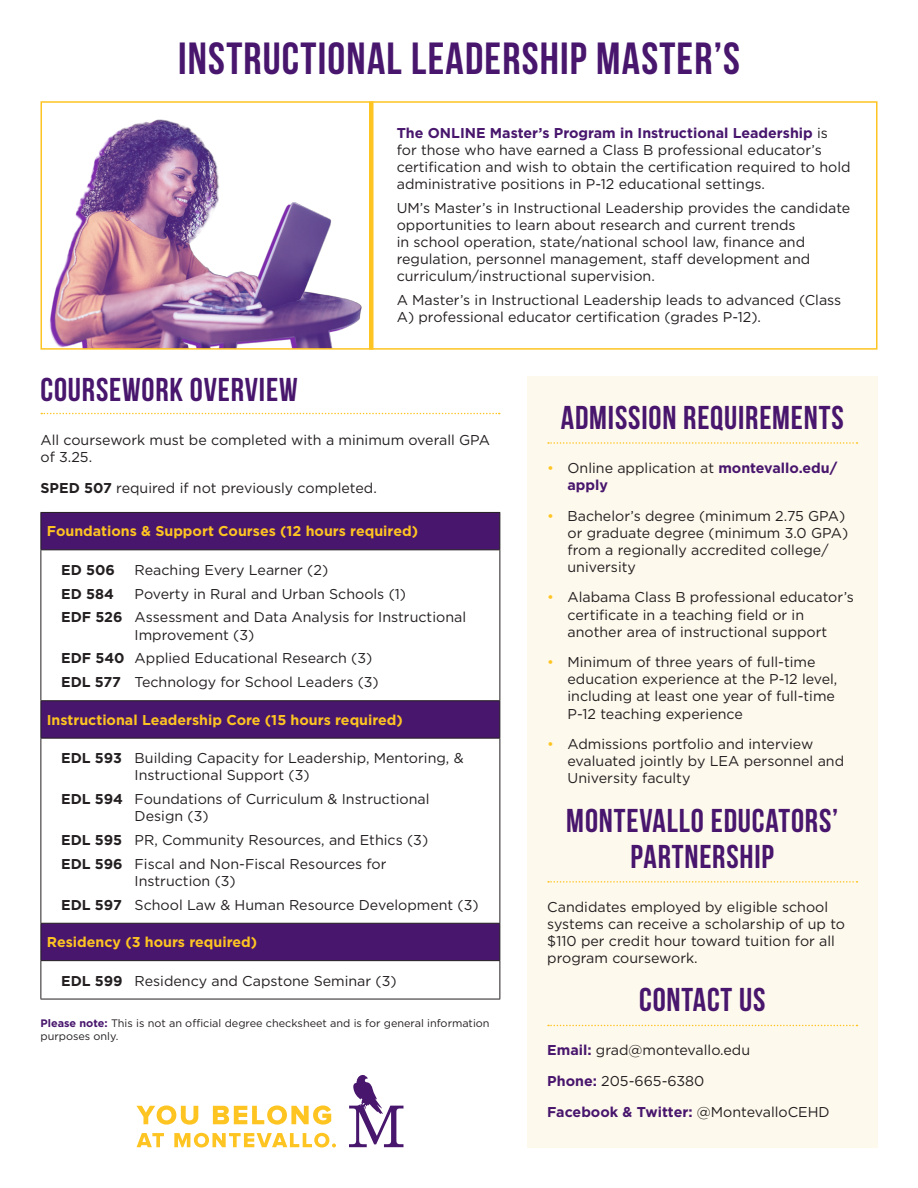
<style>
.page{position:relative;width:918px;height:1188px;background:#fff}
.page>*{position:absolute;margin:0;border:0;box-sizing:border-box;transform-origin:0 0}
.t1{font:700 45px "Bebas Neue";letter-spacing:.025em;color:#48166d}
.t2{font:700 33px/36px "Bebas Neue";letter-spacing:.025em;color:#48166d;text-align:center}
.t3{font:14.25px/17.1px "Gotham";color:#231f20}
.t4{font:700 14.25px "Gotham";color:#fec422}
.t5{font:700 14.25px/17.1px "Gotham";color:#48166d}
.t6{font:700 14.25px "Gotham";color:#231f20}
.t7{font:10.8px/13px "Gotham";color:#231f20}
.s1{font-weight:700;color:#48166d}
.s2{font-weight:700}
.s3{font-weight:400;color:#fec422}
.s4{font-weight:400;color:#231f20}
.s5{color:#fec422}
</style>
<div class="page">
<div style="left:527px;top:376px;width:351px;height:772px;background:#fef9ed"></div>
<svg style="left:548px;top:442px;width:309px;height:2px"></svg>
<svg style="left:548px;top:881px;width:309px;height:2px"></svg>
<svg style="left:548px;top:1025px;width:309px;height:1px"></svg>
<svg style="left:41px;top:413px;width:459px;height:1px"></svg>
<svg style="left:41px;top:513px;width:459px;height:447px"></svg>
<hr style="left:40px;top:512px;width:460px;height:1px;background:#231f20">
<hr style="left:40px;top:513px;width:1px;height:36px;background:#231f20">
<hr style="left:500px;top:513px;width:1px;height:36px;background:#231f20">
<hr style="left:40px;top:549px;width:460px;height:1px;background:#231f20">
<hr style="left:40px;top:550px;width:1px;height:150px;background:#231f20">
<hr style="left:500px;top:550px;width:1px;height:150px;background:#231f20">
<hr style="left:40px;top:700px;width:460px;height:1px;background:#231f20">
<hr style="left:40px;top:701px;width:1px;height:37px;background:#231f20">
<hr style="left:500px;top:701px;width:1px;height:37px;background:#231f20">
<hr style="left:40px;top:738px;width:460px;height:1px;background:#231f20">
<hr style="left:40px;top:739px;width:1px;height:184px;background:#231f20">
<hr style="left:500px;top:739px;width:1px;height:184px;background:#231f20">
<hr style="left:40px;top:923px;width:460px;height:1px;background:#231f20">
<hr style="left:40px;top:924px;width:1px;height:36px;background:#231f20">
<hr style="left:500px;top:924px;width:1px;height:36px;background:#231f20">
<hr style="left:40px;top:960px;width:460px;height:1px;background:#231f20">
<hr style="left:40px;top:961px;width:1px;height:38px;background:#231f20">
<hr style="left:500px;top:961px;width:1px;height:38px;background:#231f20">
<hr style="left:40px;top:999px;width:460px;height:1px;background:#231f20">
<img style="left:50px;top:119px;width:312px;height:228px">
<div style="left:40px;top:101px;width:838px;height:249px;border:2px solid #fec422"></div>
<div style="left:369px;top:101px;width:5px;height:249px;background:#fec422"></div>
<svg style="left:349px;top:1075px;width:55px;height:72px"></svg>
<svg style="left:136px;top:1105px;width:62px;height:20px"></svg>
<svg style="left:213px;top:1105px;width:118px;height:20px"></svg>
<svg style="left:137px;top:1133px;width:27px;height:14px"></svg>
<svg style="left:174px;top:1133px;width:162px;height:14px"></svg>
<h1 class="t1" style="left:178px;top:34px;width:563px">INSTRUCTIONAL LEADERSHIP MASTER’S</h1>
<p class="t3" style="left:397px;top:124px;width:455px"><span class="s1">The ONLINE Master’s Program in Instructional Leadership</span> is for those who have earned a Class B professional educator’s certification and wish to obtain the certification required to hold administrative positions in P-12 educational settings.</p>
<p class="t3" style="left:397px;top:199px;width:455px">UM’s Master’s in Instructional Leadership provides the candidate opportunities to learn about research and current trends<br>in school operation, state/national school law, finance and regulation, personnel management, staff development and curriculum/instructional supervision.</p>
<p class="t3" style="left:397px;top:291px;width:446px">A Master’s in Instructional Leadership leads to advanced (Class<br>A) professional educator certification (grades P-12).</p>
<h2 class="t2" style="left:40px;top:371px;width:259px">COURSEWORK OVERVIEW</h2>
<p class="t3" style="left:40px;top:431px;width:451px">All coursework must be completed with a minimum overall GPA of 3.25.</p>
<p class="t3" style="left:40px;top:479px;width:338px"><span class="s2">SPED 507</span> required if not previously completed.</p>
<p class="t4" style="left:47px;top:523px;width:373px">Foundations &amp; Support Courses (12 hours required)</p>
<p class="t6" style="left:61px;top:561px;width:55px">ED 506</p>
<p class="t3" style="left:135px;top:561px;width:195px">Reaching Every Learner (2)</p>
<p class="t6" style="left:61px;top:585px;width:54px">ED 584</p>
<p class="t3" style="left:135px;top:585px;width:273px">Poverty in Rural and Urban Schools (1)</p>
<p class="t3" style="left:135px;top:609px;width:333px;text-indent:-74px"><span class="s2">EDF 526</span> Assessment and Data Analysis for Instructional<br>Improvement (3)</p>
<p class="t3" style="left:61px;top:650px;width:313px"><span class="s2">EDF 540</span> Applied Educational Research (3)</p>
<p class="t3" style="left:61px;top:673px;width:319px"><span class="s2">EDL 577</span> Technology for School Leaders (3)</p>
<p class="t4" style="left:47px;top:711px;width:358px">Instructional Leadership Core (15 hours required)</p>
<p class="t3" style="left:135px;top:749px;width:330px;text-indent:-74px"><span class="s2">EDL 593</span> Building Capacity for Leadership, Mentoring, &amp;<br>Instructional Support (3)</p>
<p class="t3" style="left:135px;top:790px;width:296px;text-indent:-74px"><span class="s2">EDL 594</span> Foundations of Curriculum &amp; Instructional<br>Design (3)</p>
<p class="t3" style="left:61px;top:831px;width:369px"><span class="s2">EDL 595</span> PR, Community Resources, and Ethics (3)</p>
<p class="t3" style="left:135px;top:855px;width:253px;text-indent:-74px"><span class="s2">EDL 596</span> Fiscal and Non-Fiscal Resources for<br>Instruction (3)</p>
<p class="t3" style="left:61px;top:896px;width:419px"><span class="s2">EDL 597</span> School Law &amp; Human Resource Development (3)</p>
<p class="t4" style="left:47px;top:934px;width:212px">Residency (3 hours required)</p>
<p class="t3" style="left:61px;top:972px;width:337px"><span class="s2">EDL 599</span> Residency and Capstone Seminar (3)</p>
<p class="t7" style="left:40px;top:1016px;width:451px"><span class="s1">Please note:</span> This is not an official degree checksheet and is for general information purposes only.</p>
<h2 class="t2" style="left:561px;top:399px;width:285px">ADMISSION REQUIREMENTS</h2>
<p class="t5" style="left:568px;top:459px;width:271px;text-indent:-20px"><span class="s3">•</span> <span class="s4">Online application at</span> montevallo.edu/ apply</p>
<p class="t3" style="left:568px;top:507px;width:282px;text-indent:-20px"><span class="s5">•</span> Bachelor’s degree (minimum 2.75 GPA) or graduate degree (minimum 3.0 GPA) from a regionally accredited college/ university</p>
<p class="t3" style="left:568px;top:589px;width:288px;text-indent:-20px"><span class="s5">•</span> Alabama Class B professional educator’s certificate in a teaching field or in another area of instructional support</p>
<p class="t3" style="left:568px;top:653px;width:271px;text-indent:-20px"><span class="s5">•</span> Minimum of three years of full-time education experience at the P-12 level, including at least one year of full-time P-12 teaching experience</p>
<p class="t3" style="left:568px;top:735px;width:278px;text-indent:-20px"><span class="s5">•</span> Admissions portfolio and interview evaluated jointly by LEA personnel and<br>University faculty</p>
<h2 class="t2" style="left:566px;top:802px;width:273px">MONTEVALLO EDUCATORS’<br>PARTNERSHIP</h2>
<p class="t3" style="left:547px;top:898px;width:299px">Candidates employed by eligible school systems can receive a scholarship of up to $110 per credit hour toward tuition for all program coursework.</p>
<h2 class="t2" style="left:639px;top:981px;width:128px">CONTACT US</h2>
<p class="t3" style="left:547px;top:1041px;width:204px"><span class="s1">Email:</span> grad@montevallo.edu</p>
<p class="t3" style="left:547px;top:1072px;width:159px"><span class="s1">Phone:</span> 205-665-6380</p>
<p class="t5" style="left:547px;top:1103px;width:284px">Facebook &amp; Twitter: <span class="s4">@MontevalloCEHD</span></p>
</div>
